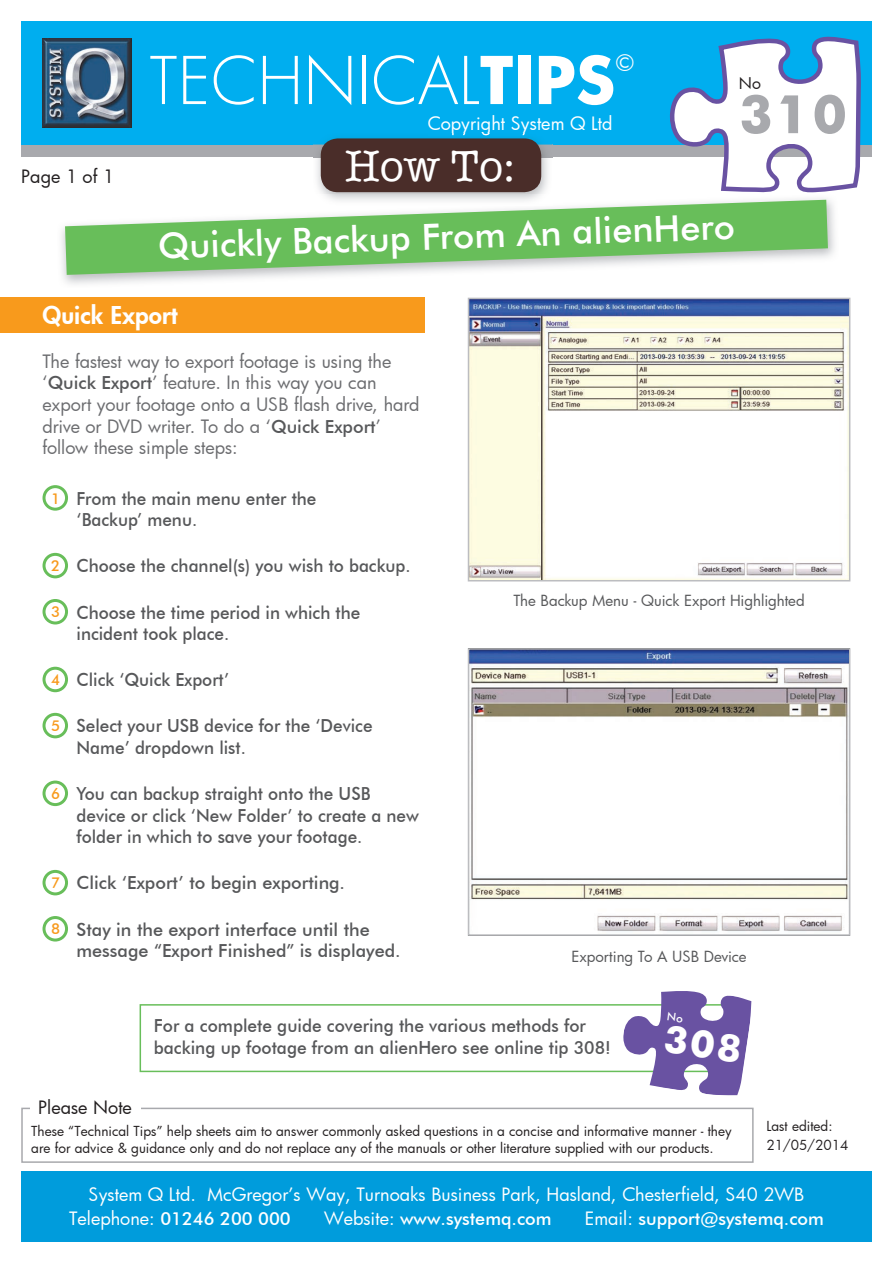
<style>
.page{position:relative;width:893px;height:1263px;background:#fff}
.page>*{position:absolute;margin:0;border:0;box-sizing:border-box;transform-origin:0 0}
.t1{font:300 63.9px "Futura";color:#fff}
.t2{font:700 50.1px "Futura";color:#a8a9ad}
.t3{font:44.4px "American Typewriter";color:#fff}
.t4{font:500 36px "Futura BT";color:#fff}
.t5{font:800 24px "Futura";color:#fff}
.t6{font:22.05px "Futura";color:#fff}
.t7{font:500 18px/21.6px "Futura BT";color:#57585a;scale:.95 1}
.t8{font:18px/21.6px "Futura";letter-spacing:-.005em;color:#6c6d70}
.t9{font:500 18px/21.6px "Futura BT";color:#57585a}
.t10{font:18px "Futura";color:#fff}
.t11{font:500 18px/21.6px "Futura BT";color:#57585a;scale:.96 1}
.t12{font:500 18px "Futura BT";color:#fff}
.t13{font:18px "Futura";color:#231f20}
.t14{font:15.75px "Futura";color:#231f20}
.t15{font:15px "Futura";color:#57585a}
.t16{font:13.5px/16.2px "Futura";color:#231f20}
.s1{font-weight:700}
.s2{font-family:"Futura BT";font-weight:500;color:#57585a}
.s3{font-size:15px;color:#f89a1c}
.s4{font-family:"Futura";font-weight:400}
</style>
<div class="page">
<div style="left:21px;top:145px;width:851px;height:12px;background:#a8a9ad"></div>
<div style="left:21px;top:21px;width:851px;height:124px;background:#00aeef"></div>
<div style="left:21px;top:1171px;width:851px;height:71px;background:#009cdc"></div>
<img style="left:43px;top:38px;width:89px;height:90px">
<div style="left:21px;top:1108px;width:733px;height:55px;border:2px solid #a8a9ad"></div>
<div style="left:30px;top:1101px;width:111px;height:13px;background:#fff"></div>
<svg style="left:670px;top:37px;width:191px;height:155px"></svg>
<img style="left:313px;top:135px;width:239px;height:59px">
<img style="left:452px;top:133px;width:73px;height:2px">
<div style="left:321px;top:138px;width:220px;height:54px;background:#4a2d29;border-radius:17px"></div>
<svg style="left:65px;top:200px;width:763px;height:75px;fill:#68be5a"></svg>
<div style="left:43px;top:485px;width:25px;height:26px;border:3px solid #68be5a;border-radius:50%"></div>
<div style="left:43px;top:553px;width:25px;height:25px;border:3px solid #68be5a;border-radius:50%"></div>
<div style="left:43px;top:599px;width:25px;height:25px;border:3px solid #68be5a;border-radius:50%"></div>
<div style="left:43px;top:667px;width:25px;height:25px;border:3px solid #68be5a;border-radius:50%"></div>
<div style="left:43px;top:713px;width:25px;height:25px;border:3px solid #68be5a;border-radius:50%"></div>
<div style="left:43px;top:780px;width:25px;height:26px;border:3px solid #68be5a;border-radius:50%"></div>
<div style="left:43px;top:870px;width:25px;height:25px;border:3px solid #68be5a;border-radius:50%"></div>
<div style="left:43px;top:916px;width:25px;height:25px;border:3px solid #68be5a;border-radius:50%"></div>
<div style="left:0;top:298px;width:425px;height:35px;background:#f89a1c"></div>
<img style="left:470px;top:650px;width:378px;height:282px">
<div style="left:468px;top:648px;width:382px;height:288px;border:1px solid #bcbdc0"></div>
<img style="left:470px;top:300px;width:378px;height:279px">
<div style="left:468px;top:298px;width:382px;height:283px;border:1px solid #bcbdc0"></div>
<div style="left:140px;top:1004px;width:599px;height:68px;border:2px solid #68be5a"></div>
<svg style="left:622px;top:991px;width:130px;height:105px"></svg>
<p class="t13" style="left:21px;top:165px;width:95px">Page 1 of 1</p>
<h1 class="t1" style="left:149px;top:38px;width:468px">TECHNICAL<span class="s1">TIPS</span></h1>
<p class="t6" style="left:616px;top:48px;width:19px">©</p>
<p class="t10" style="left:428px;top:112px;width:186px">Copyright System Q Ltd</p>
<p class="t14" style="left:739px;top:72px;width:24px">No</p>
<h2 class="t2" style="left:739px;top:79px;width:109px">310</h2>
<h3 class="t3" style="left:345px;top:132px;width:172px">How To:</h3>
<h3 class="t4" style="left:157px;top:224px;width:578px;rotate:-2deg">Quickly Backup From An alienHero</h3>
<h3 class="t5" style="left:43px;top:299px;width:137px">Quick Export</h3>
<p class="t8" style="left:43px;top:350px;width:379px">The fastest way to export footage is using the ‘<span class="s2">Quick Export</span>’ feature. In this way you can export your footage onto a USB flash drive, hard drive or DVD writer. To do a ‘<span class="s2">Quick Export</span>’ follow these simple steps:</p>
<p class="t7" style="left:77px;top:487px;width:254px;text-indent:-25px"><span class="s3">1</span> From the main menu enter the ‘Backup’ menu.</p>
<p class="t7" style="left:51px;top:555px;width:380px"><span class="s3">2</span> Choose the channel(s) you wish to backup.</p>
<p class="t7" style="left:77px;top:601px;width:300px;text-indent:-25px"><span class="s3">3</span> Choose the time period in which the incident took place.</p>
<p class="t7" style="left:51px;top:669px;width:189px"><span class="s3">4</span> Click ‘Quick Export’</p>
<p class="t7" style="left:77px;top:715px;width:313px;text-indent:-25px"><span class="s3">5</span> Select your USB device for the ‘Device<br>Name’ dropdown list.</p>
<p class="t7" style="left:77px;top:783px;width:362px;text-indent:-25px"><span class="s3">6</span> You can backup straight onto the USB device or click ‘New Folder’ to create a new folder in which to save your footage.</p>
<p class="t9" style="left:51px;top:872px;width:295px"><span class="s3">7</span> Click ‘Export’ to begin exporting.</p>
<p class="t9" style="left:77px;top:918px;width:326px;text-indent:-25px"><span class="s3">8</span> Stay in the export interface until the message “Export Finished” is displayed.</p>
<p class="t15" style="left:513px;top:590px;width:293px">The Backup Menu - Quick Export Highlighted</p>
<p class="t15" style="left:571px;top:946px;width:177px">Exporting To A USB Device</p>
<p class="t13" style="left:38px;top:1096px;width:95px">Please Note</p>
<p class="t11" style="left:154px;top:1015px;width:478px">For a complete guide covering the various methods for backing up footage from an alienHero see online tip 308!</p>
<p class="t16" style="left:31px;top:1123px;width:702px">These “Technical Tips” help sheets aim to answer commonly asked questions in a concise and informative manner - they are for advice &amp; guidance only and do not replace any of the manuals or other literature supplied with our products.</p>
<p class="t16" style="left:766px;top:1116px;width:83px;line-height:19.5px">Last edited:<br>21/05/2014</p>
<p class="t10" style="left:89px;top:1182px;width:717px">System Q Ltd. McGregor’s Way, Turnoaks Business Park, Hasland, Chesterfield, S40 2WB</p>
<p class="t12" style="left:69px;top:1208px;width:223px"><span class="s4">Telephone:</span> 01246 200 000</p>
<p class="t12" style="left:324px;top:1208px;width:229px"><span class="s4">Website:</span> www.systemq.com</p>
<p class="t12" style="left:585px;top:1208px;width:241px"><span class="s4">Email:</span> support@systemq.com</p>
</div>
